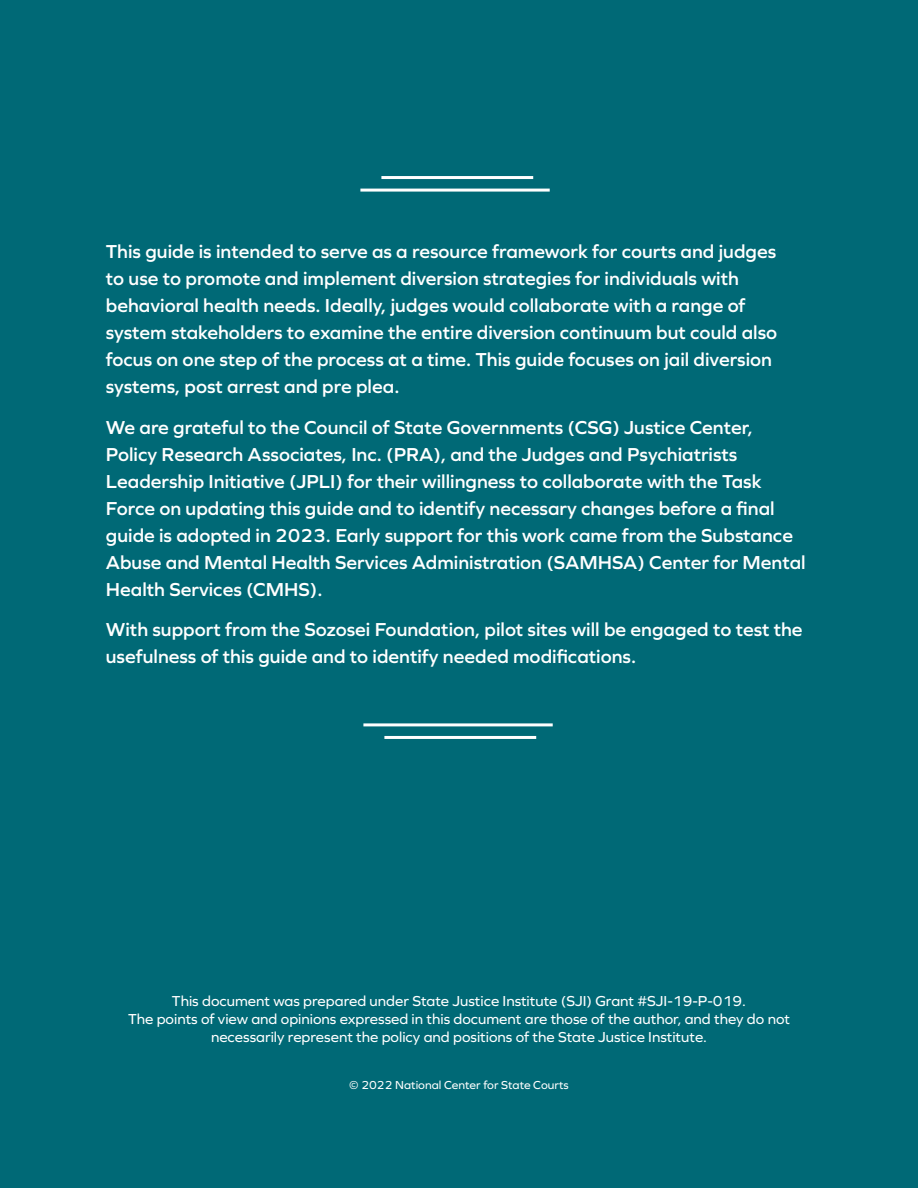
<style>
.page{position:relative;width:918px;height:1188px;background:#006976}
.page>*{position:absolute;margin:0;border:0;box-sizing:border-box;transform-origin:0 0}
.Body{font:600 19.5px/27px "Graphie";color:#fff}
.t1{font:15px/18px "Graphie";color:#fff;text-align:center}
.t2{font:12px "Graphie";color:#fff}
</style>
<div class="page">
<hr style="left:360px;top:189px;width:190px;height:3px;background:#fff">
<hr style="left:381px;top:176px;width:152px;height:3px;background:#fff">
<hr style="left:363px;top:723px;width:190px;height:3px;background:#fff">
<hr style="left:384px;top:736px;width:152px;height:3px;background:#fff">
<p class="Body" style="left:106px;top:238px;width:673px">This guide is intended to serve as a resource framework for courts and judges to use to promote and implement diversion strategies for individuals with behavioral health needs. Ideally, judges would collaborate with a range of system stakeholders to examine the entire diversion continuum but could also focus on one step of the process at a time. This guide focuses on jail diversion systems, post arrest and pre plea.</p>
<p class="Body" style="left:106px;top:413px;width:701px">We are grateful to the Council of State Governments (CSG) Justice Center, Policy Research Associates, Inc. (PRA), and the Judges and Psychiatrists Leadership Initiative (JPLI) for their willingness to collaborate with the Task Force on updating this guide and to identify necessary changes before a final guide is adopted in 2023. Early support for this work came from the Substance Abuse and Mental Health Services Administration (SAMHSA) Center for Mental Health Services (CMHS).</p>
<p class="Body" style="left:106px;top:616px;width:698px">With support from the Sozosei Foundation, pilot sites will be engaged to test the usefulness of this guide and to identify needed modifications.</p>
<p class="t1" style="left:128px;top:992px;width:663px">This document was prepared under State Justice Institute (SJI) Grant #SJI-19-P-019.<br>The points of view and opinions expressed in this document are those of the author, and they do not necessarily represent the policy and positions of the State Justice Institute.</p>
<p class="t2" style="left:349px;top:1078px;width:221px">© 2022 National Center for State Courts</p>
</div>
